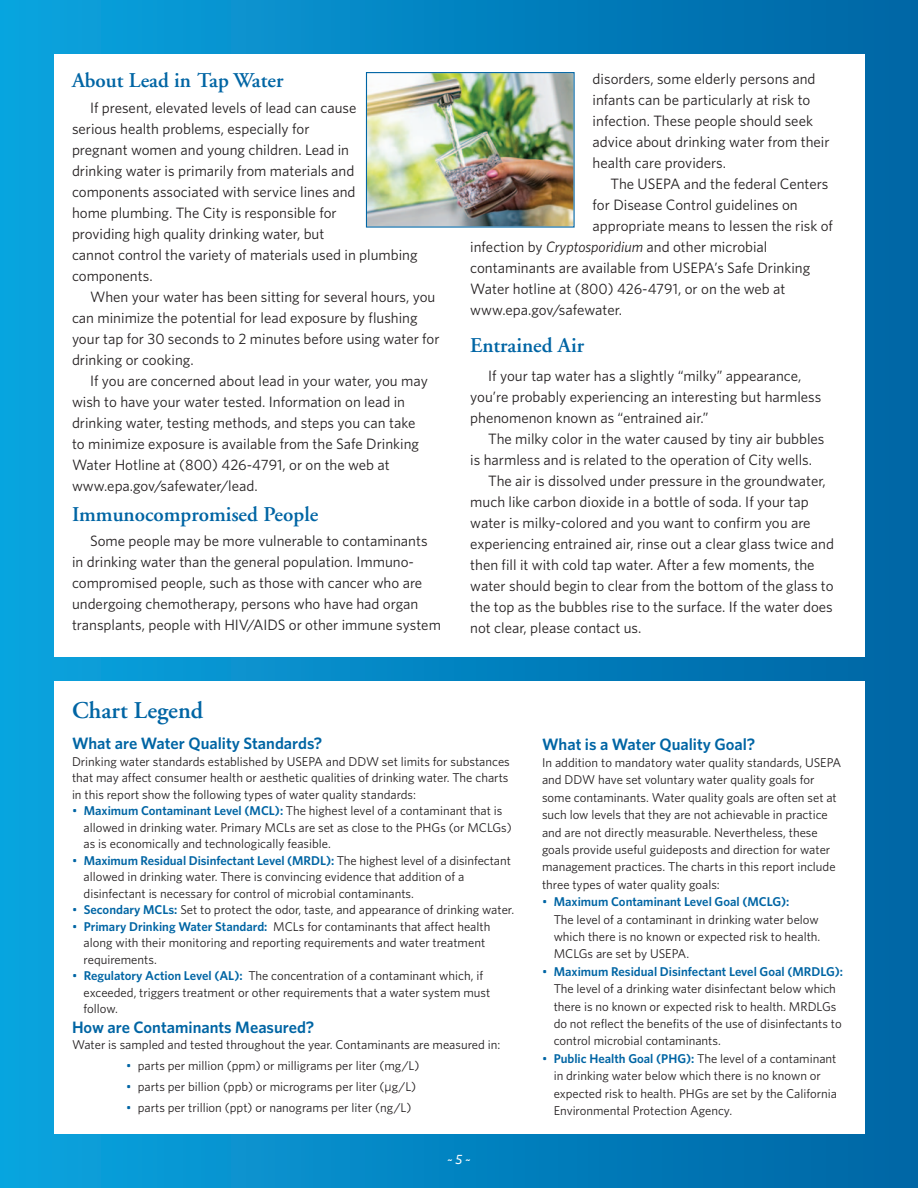
<style>
.page{position:relative;width:918px;height:1188px;background:#fff}
.page>*{position:absolute;margin:0;border:0;box-sizing:border-box;transform-origin:0 0}
.t1{font:600 24px "Adobe Garamond";color:#0065a4}
.t2{font:600 21px "Adobe Garamond";color:#0065a4}
.t3{font:600 16.5px "Whitney";color:#0065a4}
.t4{font:15px/21px "Whitney";color:#231f20}
.t5{font:italic 500 13.5px "Whitney";color:#fff}
.t6{font:12.75px/17.4px "Whitney";color:#231f20}
.s1{font-style:italic}
.s2{color:#0065a4}
.s3{font-weight:600;color:#0065a4}
.s4{font-family:"Univers";font-weight:300}
</style>
<div class="page">
<div style="left:0;top:0;width:918px;height:1188px;background:linear-gradient(to right,#0da5df,#0367a5)"></div>
<div style="left:54px;top:54px;width:810px;height:602px;background:#fff"></div>
<div style="left:54px;top:682px;width:810px;height:452px;background:#fff"></div>
<img style="left:368px;top:74px;width:205px;height:152px">
<div style="left:366px;top:72px;width:209px;height:156px;border:1px solid #0065a4"></div>
<p class="t2" style="left:72px;top:72px;width:213px">About Lead in Tap Water</p>
<p class="t4" style="left:72px;top:98px;width:347px;text-indent:18px">If present, elevated levels of lead can cause<br>serious health problems, especially for<br>pregnant women and young children. Lead in<br>drinking water is primarily from materials and<br>compo nents associa ted with service lines and<br>home plumbing. The City is responsible for<br>providing high quality drinking water, but<br>cannot control the variety of materials used in plumbing components.</p>
<p class="t4" style="left:72px;top:287px;width:369px;text-indent:18px">When your water has been sitting for several hours, you can minimize the potential for lead exposure by flushing your tap for 30 seconds to 2 minutes before using water for drinking or cooking.</p>
<p class="t4" style="left:72px;top:371px;width:357px;text-indent:18px">If you are concerned about lead in your water, you may wish to have your water tested. Information on lead in drinking water, testing methods, and steps you can take to minimize exposure is available from the Safe Drinking Water Hotline at (800) 426-4791, or on the web at www.epa.gov/safewater/lead.</p>
<p class="t2" style="left:72px;top:505px;width:248px">Immunocompromised People</p>
<p class="t4" style="left:72px;top:532px;width:370px;text-indent:18px">Some people may be more vulnerable to contami nants in drinking water than the general population. Immuno&shy;compro mised people, such as those with cancer who are under going chemo therapy, persons who have had organ trans plants, people with HIV/AIDS or other immune system</p>
<p class="t1" style="left:72px;top:701px;width:132px">Chart Legend</p>
<p class="t4" style="left:593px;top:69px;width:239px">disorders, some elderly persons and infants can be particularly at risk to infection. These people should seek advice about drinking water from their health care providers.</p>
<p class="t4" style="left:611px;top:174px;width:219px">The USEPA and the federal Centers</p>
<p class="t4" style="left:593px;top:195px;width:207px">for Disease Control guidelines on</p>
<p class="t4" style="left:593px;top:216px;width:242px">appropriate means to lessen the risk of</p>
<p class="t4" style="left:470px;top:237px;width:299px">infection by <span class="s1">Cryptosporidium</span> and other microbial</p>
<p class="t4" style="left:470px;top:258px;width:342px">contaminants are available from USEPA’s Safe Drinking</p>
<p class="t4" style="left:470px;top:279px;width:317px">Water hotline at (800) 426-4791, or on the web at</p>
<p class="t4" style="left:470px;top:300px;width:153px">www.epa.gov/safewater.</p>
<p class="t2" style="left:470px;top:337px;width:115px">Entrained Air</p>
<p class="t4" style="left:470px;top:366px;width:353px;text-indent:18px">If your tap water has a slightly “milky” appearance, you’re probably experiencing an interesting but harmless phenomenon known as “entrained air.”</p>
<p class="t4" style="left:470px;top:429px;width:356px;text-indent:18px">The milky color in the water caused by tiny air bubbles is harmless and is related to the operation of City wells.</p>
<p class="t4" style="left:470px;top:471px;width:365px;text-indent:18px">The air is dissolved under pressure in the ground water, much like carbon dioxide in a bottle of soda. If your tap water is milky-colored and you want to confirm you are experiencing entrained air, rinse out a clear glass twice and then fill it with cold tap water. After a few moments, the water should begin to clear from the bottom of the glass to the top as the bubbles rise to the surface. If the water does not clear, please contact us.</p>
<p class="t3" style="left:72px;top:738px;width:252px">What are Water Quality Standards?</p>
<p class="t6" style="left:72px;top:754px;width:439px;line-height:16.5px;text-align:justify">Drinking water standards established by USEPA and DDW set limits for substances that may affect consumer health or aesthetic qualities of drinking water. The charts in this report show the following types of water quality standards:</p>
<p class="t6" style="left:84px;top:804px;width:430px;line-height:16.5px;text-indent:-12px"><span class="s2">•</span> <span class="s3">Maximum Contaminant Level (MCL):</span> The highest level of a contaminant that is allowed in drinking water. Primary MCLs are set as close to the PHGs (or MCLGs) as is economically and technologically feasible.</p>
<p class="t6" style="left:84px;top:853px;width:429px;line-height:16.5px;text-indent:-12px"><span class="s2">•</span> <span class="s3">Maximum Residual Disinfectant Level (MRDL):</span> The highest level of a disinfectant allowed in drinking water. There is convincing evidence that addition of a disinfectant is necessary for control of microbial contaminants.</p>
<p class="t6" style="left:72px;top:902px;width:444px"><span class="s2">•</span> <span class="s3">Secondary MCLs:</span> Set to protect the odor, taste, and appearance of drinking water.</p>
<p class="t6" style="left:84px;top:919px;width:408px;line-height:16.5px;text-indent:-12px"><span class="s2">•</span> <span class="s3">Primary Drinking Water Standard:</span> MCLs for conta mi nants that affect health along with their monitoring and reporting requirements and water treatment requirements.</p>
<p class="t6" style="left:84px;top:969px;width:408px;line-height:16.5px;text-indent:-12px"><span class="s2">•</span> <span class="s3">Regulatory Action Level (AL):</span> The concentration of a contaminant which, if exceeded, triggers treatment or other requirements that a water system must follow.</p>
<p class="t3" style="left:72px;top:1021px;width:244px">How are Contaminants Measured?</p>
<p class="t6" style="left:72px;top:1037px;width:430px">Water is sampled and tested throughout the year. Contaminants are measured in:</p>
<p class="t6" style="left:126px;top:1058px;width:295px"><span class="s2">•</span> parts per million (ppm) or milligrams per liter (mg/L)</p>
<p class="t6" style="left:126px;top:1079px;width:292px"><span class="s2">•</span> parts per billion (ppb) or micrograms per liter (<span class="s4">µ</span>g/L)</p>
<p class="t6" style="left:126px;top:1100px;width:287px"><span class="s2">•</span> parts per trillion (ppt) or nanograms per liter (ng/L)</p>
<p class="t5" style="left:447px;top:1155px;width:25px">~ 5 ~</p>
<p class="t3" style="left:542px;top:738px;width:215px">What is a Water Quality Goal?</p>
<p class="t6" style="left:542px;top:755px;width:301px">In addition to mandatory water quality standards, USEPA and DDW have set voluntary water quality goals for some con tami nants. Water quality goals are often set at such low levels that they are not achievable in practice and are not directly measurable. Nevertheless, these goals provide useful guide posts and direction for water management practices. The charts in this report include three types of water quality goals:</p>
<p class="t6" style="left:554px;top:894px;width:268px;text-indent:-12px"><span class="s2">•</span> <span class="s3">Maximum Contaminant Level Goal (MCLG):<br></span>The level of a contaminant in drinking water below which there is no known or expected risk to health.<br>MCLGs are set by USEPA.</p>
<p class="t6" style="left:554px;top:964px;width:291px;text-indent:-12px"><span class="s2">•</span> <span class="s3">Maximum Residual Disinfectant Level Goal (MRDLG):<br></span>The level of a drinking water disinfectant below which there is no known or expected risk to health. MRDLGs do not reflect the benefits of the use of disinfectants to control microbial contaminants.</p>
<p class="t6" style="left:554px;top:1051px;width:285px;text-indent:-12px"><span class="s2">•</span> <span class="s3">Public Health Goal (PHG):</span> The level of a contaminant in drinking water below which there is no known or expected risk to health. PHGs are set by the California Environ mental Protection Agency.</p>
</div>
